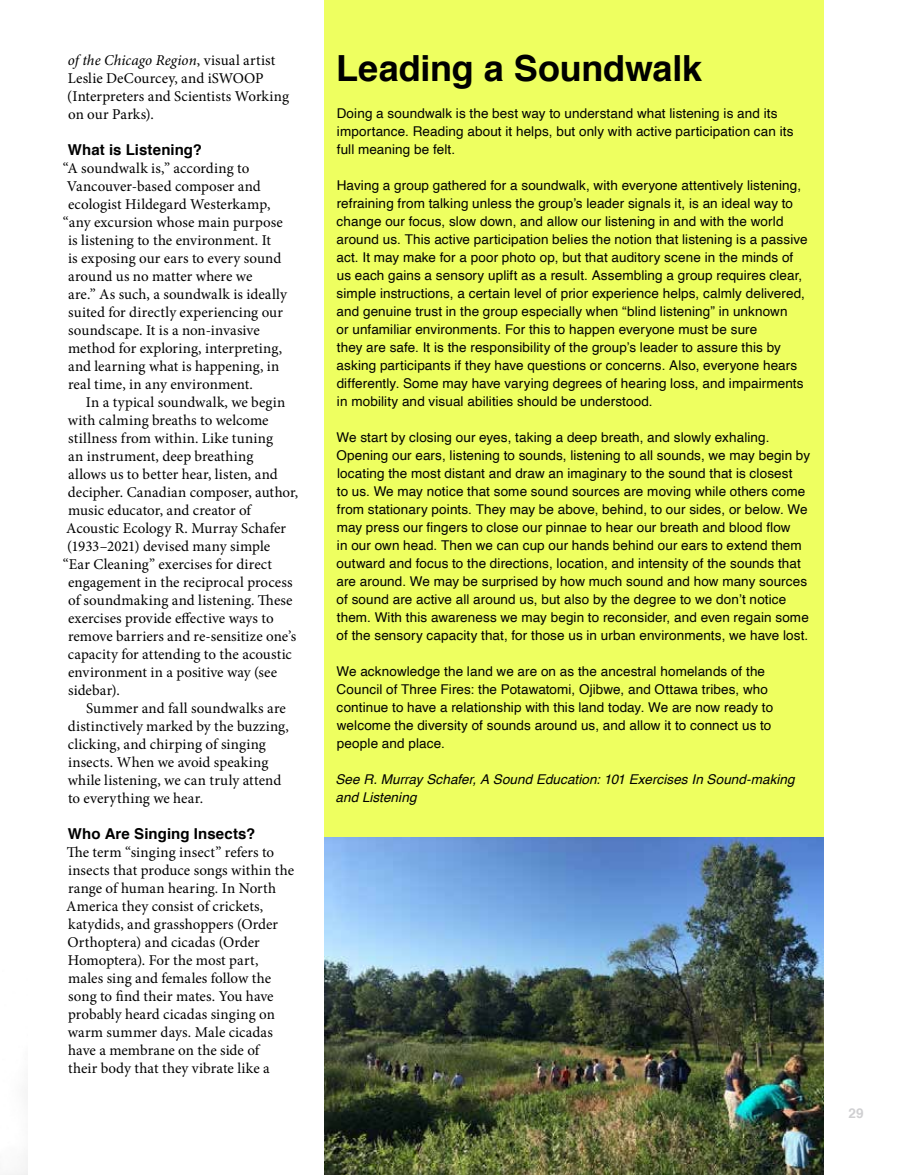
<style>
.page{position:relative;width:905px;height:1175px;background:#fff}
.page>*{position:absolute;margin:0;border:0;box-sizing:border-box;transform-origin:0 0}
.t1{font:700 36px "Helvetica";letter-spacing:-.005em;color:#000}
.t2{font:15px/18px "Minion Pro";letter-spacing:.005em;color:#000}
.t3{font:700 15px "Helvetica";letter-spacing:.005em;color:#000}
.t4{font:13.5px/18px "Helvetica";letter-spacing:.01em;color:#000}
.t5{font:italic 13.5px/18px "Helvetica";letter-spacing:.005em;color:#000}
.t6{font:700 13.5px "Helvetica";color:#d0d0d2}
.s1{font-style:italic}
</style>
<div class="page">
<div style="left:324px;top:0;width:500px;height:1174px;background:#eeff60"></div>
<img style="left:324px;top:837px;width:500px;height:337px">
<p class="t2" style="left:67px;top:51px;width:223px"><span class="s1">of the Chicago Region</span>, visual artist<br>Leslie DeCourcey, and iSWOOP (Interpreters and Scientists Working on our Parks).</p>
<p class="t3" style="left:68px;top:138px;width:136px">What is Listening?</p>
<p class="t2" style="left:63px;top:159px;width:188px">“A soundwalk is,” according to</p>
<p class="t2" style="left:67px;top:177px;width:196px">Vancouver-based composer and</p>
<p class="t2" style="left:68px;top:195px;width:204px">ecologist Hildegard Westerkamp,</p>
<p class="t2" style="left:63px;top:213px;width:221px">“any excursion whose main purpose</p>
<p class="t2" style="left:68px;top:231px;width:204px">is listening to the environment. It</p>
<p class="t2" style="left:68px;top:249px;width:215px">is exposing our ears to every sound</p>
<p class="t2" style="left:68px;top:267px;width:186px">around us no matter where we</p>
<p class="t2" style="left:68px;top:285px;width:220px">are.” As such, a soundwalk is ideally</p>
<p class="t2" style="left:68px;top:303px;width:216px">suited for directly experiencing our</p>
<p class="t2" style="left:68px;top:321px;width:193px">soundscape. It is a non-invasive</p>
<p class="t2" style="left:68px;top:339px;width:216px">method for exploring, interpreting,</p>
<p class="t2" style="left:68px;top:357px;width:213px">and learning what is happening, in</p>
<p class="t2" style="left:68px;top:375px;width:186px">real time, in any environment.</p>
<p class="t2" style="left:86px;top:393px;width:201px">In a typical soundwalk, we begin</p>
<p class="t2" style="left:68px;top:411px;width:202px">with calming breaths to welcome</p>
<p class="t2" style="left:68px;top:429px;width:206px">stillness from within. Like tuning</p>
<p class="t2" style="left:68px;top:447px;width:187px">an instrument, deep breathing</p>
<p class="t2" style="left:68px;top:465px;width:211px">allows us to better hear, listen, and</p>
<p class="t2" style="left:68px;top:483px;width:232px">decipher. Canadian composer, author,</p>
<p class="t2" style="left:68px;top:501px;width:184px">music educator, and creator of</p>
<p class="t2" style="left:66px;top:519px;width:221px">Acoustic Ecology R. Murray Schafer</p>
<p class="t2" style="left:67px;top:537px;width:204px">(1933–2021) devised many simple</p>
<p class="t2" style="left:63px;top:555px;width:211px">“Ear Cleaning” exercises for direct</p>
<p class="t2" style="left:68px;top:573px;width:226px">engagement in the reciprocal process</p>
<p class="t2" style="left:68px;top:591px;width:226px">of soundmaking and listening. These</p>
<p class="t2" style="left:68px;top:609px;width:207px">exercises provide effective ways to</p>
<p class="t2" style="left:68px;top:627px;width:230px">remove barriers and re-sensitize one’s</p>
<p class="t2" style="left:68px;top:645px;width:225px">capacity for attending to the acoustic</p>
<p class="t2" style="left:68px;top:663px;width:210px">environment in a positive way (see</p>
<p class="t2" style="left:68px;top:681px;width:53px">sidebar).</p>
<p class="t2" style="left:86px;top:699px;width:201px">Summer and fall soundwalks are</p>
<p class="t2" style="left:68px;top:717px;width:222px">distinctively marked by the buzzing,</p>
<p class="t2" style="left:68px;top:735px;width:199px">clicking, and chirping of singing</p>
<p class="t2" style="left:68px;top:753px;width:202px">insects. When we avoid speaking</p>
<p class="t2" style="left:68px;top:771px;width:215px">while listening, we can truly attend</p>
<p class="t2" style="left:68px;top:789px;width:137px">to everything we hear.</p>
<p class="t3" style="left:68px;top:822px;width:189px">Who Are Singing Insects?</p>
<p class="t2" style="left:66px;top:843px;width:230px">The term “singing insect” refers to insects that produce songs within the range of human hearing. In North America they consist of crickets, katydids, and grasshoppers (Order Orthoptera) and cicadas (Order Homoptera). For the most part, males sing and females follow the song to find their mates. You have probably heard cicadas singing on warm summer days. Male cicadas have a membrane on the side of<br>their body that they vibrate like a</p>
<h1 class="t1" style="left:336px;top:39px;width:367px">Leading a Soundwalk</h1>
<p class="t4" style="left:337px;top:105px;width:458px">Doing a soundwalk is the best way to understand what listening is and its importance. Reading about it helps, but only with active participation can its full meaning be felt.</p>
<p class="t4" style="left:336px;top:177px;width:472px">Having a group gathered for a soundwalk, with everyone attentively listening, refraining from talking unless the group’s leader signals it, is an ideal way to change our focus, slow down, and allow our listening in and with the world around us. This active participation belies the notion that listening is a passive act. It may make for a poor photo op, but that auditory scene in the minds of us each gains a sensory uplift as a result. Assembling a group requires clear, simple instructions, a certain level of prior experience helps, calmly delivered, and genuine trust in the group especially when “blind listening” in unknown<br>or unfamiliar environments. For this to happen everyone must be sure<br>they are safe. It is the responsibility of the group’s leader to assure this by asking participants if they have questions or concerns. Also, everyone hears differently. Some may have varying degrees of hearing loss, and impairments in mobility and visual abilities should be understood.</p>
<p class="t4" style="left:336px;top:429px;width:475px">We start by closing our eyes, taking a deep breath, and slowly exhaling.<br>Opening our ears, listening to sounds, listening to all sounds, we may begin by locating the most distant and draw an imaginary to the sound that is closest<br>to us. We may notice that some sound sources are moving while others come from stationary points. They may be above, behind, to our sides, or below. We may press our fingers to close our pinnae to hear our breath and blood flow<br>in our own head. Then we can cup our hands behind our ears to extend them outward and focus to the directions, location, and intensity of the sounds that are around. We may be surprised by how much sound and how many sources of sound are active all around us, but also by the degree to we don’t notice them. With this awareness we may begin to reconsider, and even regain some of the sensory capacity that, for those us in urban environments, we have lost.</p>
<p class="t4" style="left:336px;top:663px;width:438px">We acknowledge the land we are on as the ancestral homelands of the Council of Three Fires: the Potawatomi, Ojibwe, and Ottawa tribes, who continue to have a relationship with this land today. We are now ready to welcome the diversity of sounds around us, and allow it to connect us to people and place.</p>
<p class="t5" style="left:335px;top:771px;width:460px">See R. Murray Schafer, A Sound Education: 101 Exercises In Sound-making and Listening</p>
<p class="t6" style="left:848px;top:1101px;width:17px">29</p>
</div>
